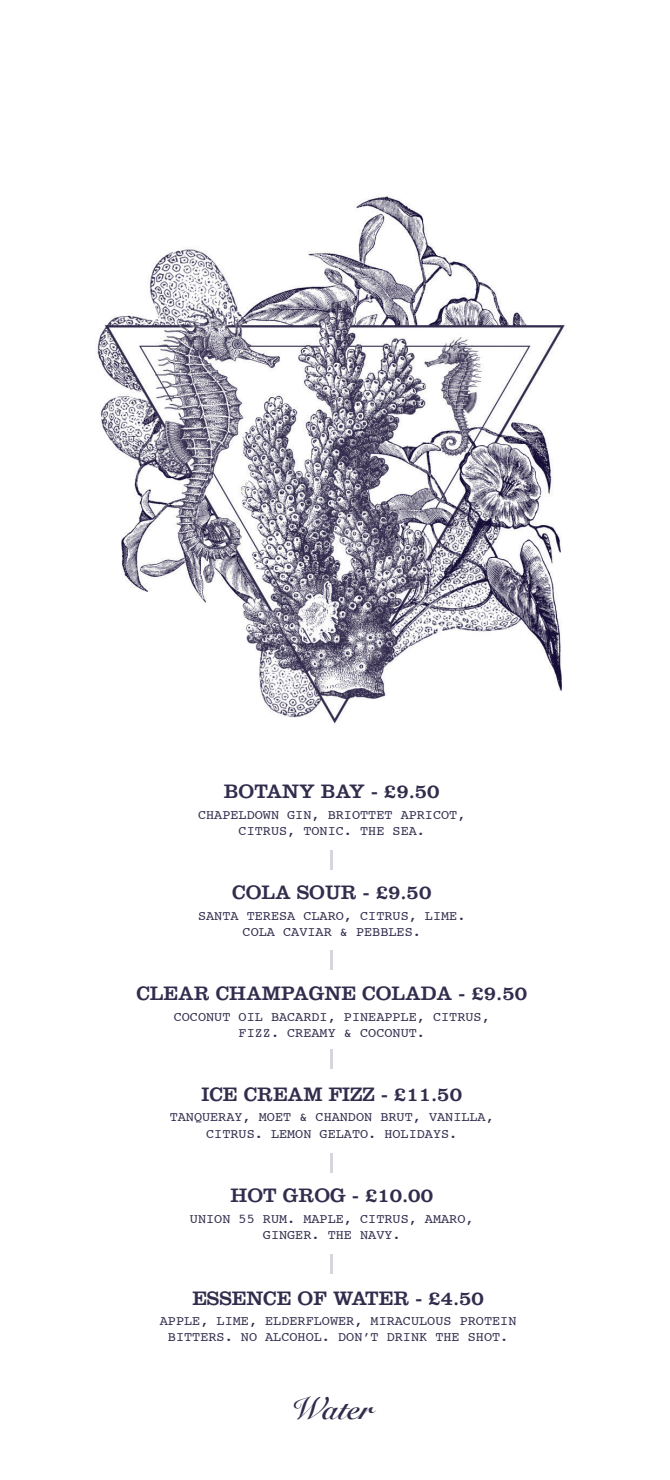
<style>
.page{position:relative;width:670px;height:1480px;background:#fff}
.page>*{position:absolute;margin:0;border:0;box-sizing:border-box;transform-origin:0 0}
.t1{font:700 31.5px "Snell Roundhand";color:#312b4b}
.t2{font:20.25px "Clarendon LT Std";color:#322c4d}
.t3{font:13.5px/16.2px "Courier";color:#322c4d;text-align:center}
</style>
<div class="page">
<img style="left:97px;top:196px;width:468px;height:1078px">
<svg style="left:331px;top:850px;width:2px;height:19px"></svg>
<hr style="left:331px;top:950px;width:2px;height:20px;background:#d6d5dc">
<hr style="left:331px;top:1049px;width:2px;height:20px;background:#d6d5dc">
<hr style="left:331px;top:1152px;width:2px;height:20px;background:#d6d5dc">
<hr style="left:331px;top:1254px;width:2px;height:20px;background:#d6d5dc">
<h2 class="t2" style="left:224px;top:779px;width:217px">BOTANY BAY - £9.50</h2>
<p class="t3" style="left:198px;top:807px;width:269px">CHAPELDOWN GIN, BRIOTTET APRICOT,<br>CITRUS, TONIC. THE SEA.</p>
<h2 class="t2" style="left:232px;top:880px;width:201px">COLA SOUR - £9.50</h2>
<p class="t3" style="left:198px;top:908px;width:269px">SANTA TERESA CLARO, CITRUS, LIME.<br>COLA CAVIAR &amp; PEBBLES.</p>
<h2 class="t2" style="left:136px;top:981px;width:392px">CLEAR CHAMPAGNE COLADA - £9.50</h2>
<p class="t3" style="left:174px;top:1009px;width:317px">COCONUT OIL BACARDI, PINEAPPLE, CITRUS,<br>FIZZ. CREAMY &amp; COCONUT.</p>
<h2 class="t2" style="left:201px;top:1082px;width:262px">ICE CREAM FIZZ - £11.50</h2>
<p class="t3" style="left:170px;top:1110px;width:326px">TANQUERAY, MOET &amp; CHANDON BRUT, VANILLA,<br>CITRUS. LEMON GELATO. HOLIDAYS.</p>
<h2 class="t2" style="left:230px;top:1183px;width:204px">HOT GROG - £10.00</h2>
<p class="t3" style="left:190px;top:1211px;width:285px">UNION 55 RUM. MAPLE, CITRUS, AMARO,<br>GINGER. THE NAVY.</p>
<h2 class="t2" style="left:192px;top:1286px;width:293px">ESSENCE OF WATER - £4.50</h2>
<p class="t3" style="left:160px;top:1314px;width:358px">APPLE, LIME, ELDERFLOWER, MIRACULOUS PROTEIN<br>BITTERS. NO ALCOHOL. DON’T DRINK THE SHOT.</p>
<h1 class="t1" style="left:291px;top:1381px;width:83px">Water</h1>
</div>
